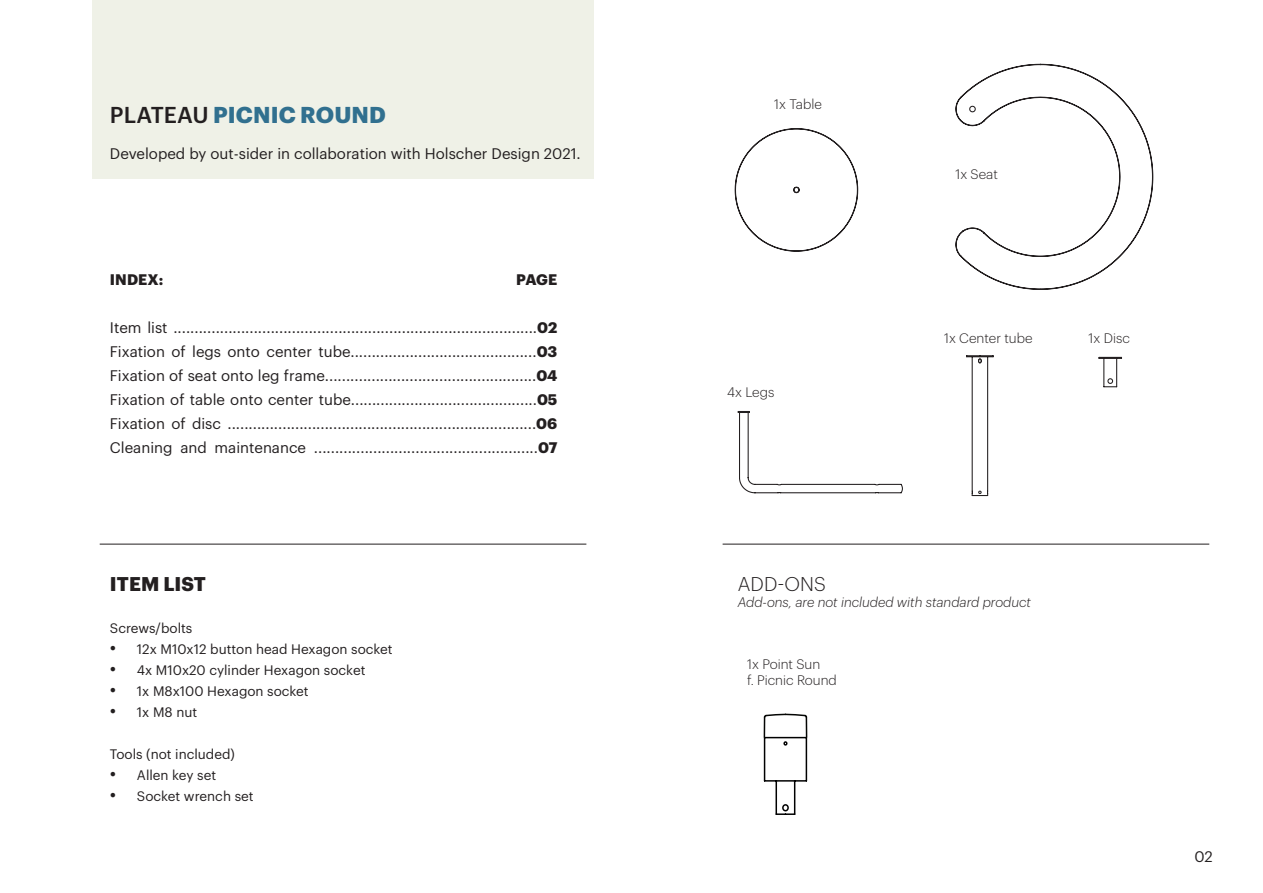
<style>
.page{position:relative;width:1263px;height:893px;background:#fff}
.page>*{position:absolute;margin:0;border:0;box-sizing:border-box;transform-origin:0 0}
.t1{font:700 22.5px "Graphik";letter-spacing:.005em;color:#31708f}
.t2{font:700 19.5px "Graphik";letter-spacing:.005em;color:#231f20}
.t3{font:300 19.5px "Graphik";letter-spacing:.005em;color:#231f20}
.t4{font:15px "Graphik";color:#231f20}
.t5{font:700 15px "Graphik";letter-spacing:.005em;color:#231f20}
.t6{font:13.5px "Graphik";color:#231f20}
.t7{font:300 13.5px "Graphik";color:#231f20}
.t8{font:italic 300 13.5px "Graphik";color:#231f20}
.s1{font-weight:500;color:#231f20}
.s2{font-weight:700}
.s3{font-family:"Times New Roman";font-size:18px}
</style>
<div class="page">
<div style="left:92px;top:0;width:502px;height:179px;background:#eff1e7"></div>
<svg style="left:734px;top:128px;width:125px;height:124px"></svg>
<svg style="left:955px;top:63px;width:199px;height:227px"></svg>
<svg style="left:737px;top:355px;width:257px;height:142px"></svg>
<svg style="left:1098px;top:356px;width:24px;height:32px"></svg>
<hr style="left:723px;top:544px;width:486px;height:1px;background:#231f20">
<hr style="left:100px;top:544px;width:486px;height:1px;background:#231f20">
<svg style="left:763px;top:713px;width:45px;height:102px"></svg>
<p class="t1" style="left:110px;top:98px;width:277px"><span class="s1">PLATEAU</span> PICNIC ROUND</p>
<p class="t4" style="left:110px;top:143px;width:472px">Developed by out-sider in collaboration with Holscher Design 2021.</p>
<p class="t5" style="left:110px;top:267px;width:55px">INDEX:</p>
<p class="t5" style="left:516px;top:267px;width:42px">PAGE</p>
<p class="t4" style="left:110px;top:316px;width:449px">Item list ......................................................................................<span class="s2">02</span></p>
<p class="t4" style="left:110px;top:340px;width:449px">Fixation of legs onto center tube............................................<span class="s2">03</span></p>
<p class="t4" style="left:110px;top:364px;width:449px">Fixation of seat onto leg frame..................................................<span class="s2">04</span></p>
<p class="t4" style="left:110px;top:388px;width:449px">Fixation of table onto center tube............................................<span class="s2">05</span></p>
<p class="t4" style="left:110px;top:412px;width:449px">Fixation of disc .........................................................................<span class="s2">06</span></p>
<p class="t4" style="left:110px;top:436px;width:449px">Cleaning and maintenance .....................................................<span class="s2">07</span></p>
<p class="t7" style="left:774px;top:95px;width:49px">1x Table</p>
<p class="t7" style="left:727px;top:382px;width:49px">4x Legs</p>
<p class="t7" style="left:955px;top:165px;width:44px">1x Seat</p>
<p class="t7" style="left:944px;top:328px;width:90px">1x Center tube</p>
<p class="t7" style="left:1089px;top:328px;width:43px">1x Disc</p>
<p class="t2" style="left:110px;top:569px;width:97px">ITEM LIST</p>
<p class="t3" style="left:738px;top:570px;width:90px">ADD-ONS</p>
<p class="t8" style="left:738px;top:592px;width:295px">Add-ons, are not included with standard product</p>
<p class="t6" style="left:110px;top:618px;width:84px">Screws/bolts</p>
<p class="t6" style="left:110px;top:639px;width:284px"><span class="s3">•</span> 12x M10x12 button head Hexagon socket</p>
<p class="t6" style="left:110px;top:660px;width:257px"><span class="s3">•</span> 4x M10x20 cylinder Hexagon socket</p>
<p class="t6" style="left:110px;top:681px;width:200px"><span class="s3">•</span> 1x M8x100 Hexagon socket</p>
<p class="t6" style="left:110px;top:702px;width:89px"><span class="s3">•</span> 1x M8 nut</p>
<p class="t6" style="left:110px;top:744px;width:126px">Tools (not included)</p>
<p class="t6" style="left:110px;top:765px;width:108px"><span class="s3">•</span> Allen key set</p>
<p class="t6" style="left:110px;top:786px;width:145px"><span class="s3">•</span> Socket wrench set</p>
<p class="t7" style="left:747px;top:654px;width:75px">1x Point Sun</p>
<p class="t7" style="left:747px;top:670px;width:91px">f. Picnic Round</p>
<p class="t4" style="left:1194px;top:845px;width:20px">02</p>
</div>
